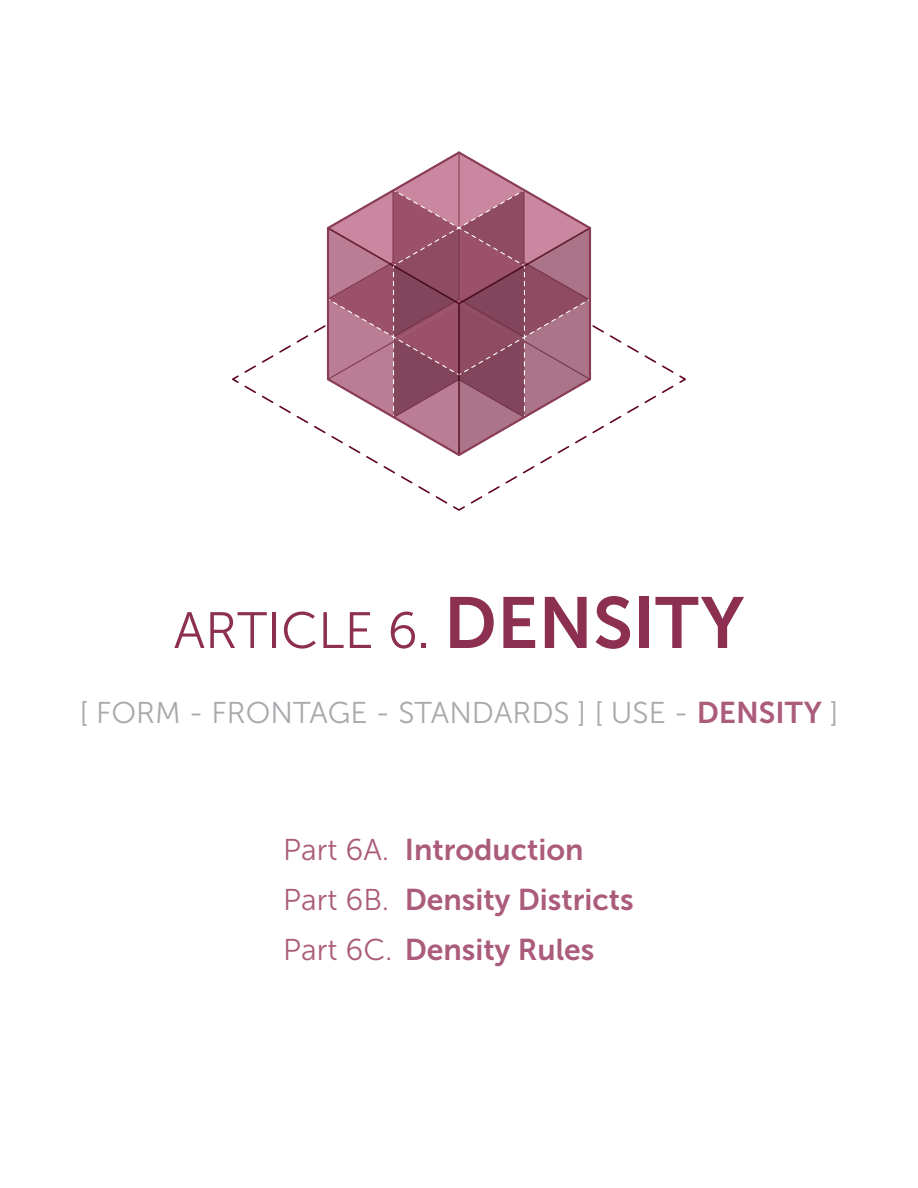
<style>
.page{position:relative;width:918px;height:1188px;background:#fff}
.page>*{position:absolute;margin:0;border:0;box-sizing:border-box;transform-origin:0 0}
.t1{font:51px "Museo Sans 300";color:#8d2f51}
.t2{font:30px/50.2px "Museo Sans 700";color:#ab5c7b}
.t3{font:30px "Museo Sans 300";color:#a8a9ad}
.s1{font-family:"Museo Sans 700";font-size:72px}
.s2{font-family:"Museo Sans 700";color:#ab5c7b}
.s3{font-family:"Museo Sans 300"}
</style>
<div class="page">
<svg style="left:232px;top:151px;width:454px;height:360px"></svg>
<hr style="left:589px;top:228px;width:2px;height:151px;background:#893b57">
<h1 class="t1" style="left:174px;top:603px;width:572px">Article 6. <span class="s1">DENSITY</span></h1>
<p class="t3" style="left:80px;top:697px;width:760px">[ FORM - FRONTAGE - STANDARDS ] [ USE - <span class="s2">DENSITY</span> ]</p>
<p class="t2" style="left:283px;top:824px;width:352px"><span class="s3">Part 6A.</span> Introduction<br><span class="s3">Part 6B.</span> Density Districts<br><span class="s3">Part 6C.</span> Density Rules</p>
</div>
